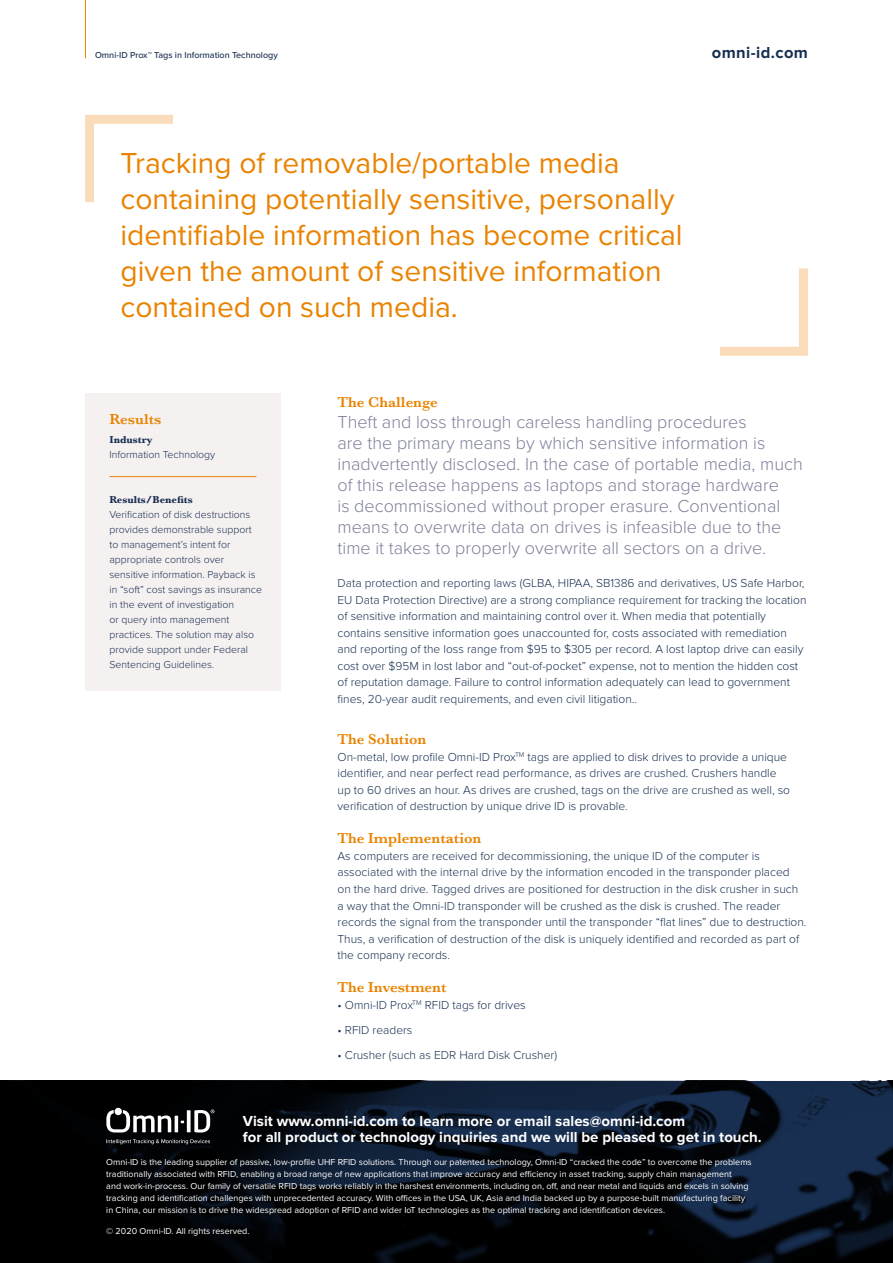
<style>
.page{position:relative;width:893px;height:1263px;background:#fff}
.page>*{position:absolute;margin:0;border:0;box-sizing:border-box;transform-origin:0 0}
.t1{font:30px/36px "Proxima Nova";color:#e98301}
.t2{font:300 18px/21px "Proxima Nova";color:#7f8099}
.t3{font:700 16.5px "Proxima Nova";letter-spacing:.025em;color:#182f51}
.t4{font:700 15px/16.5px "Proxima Nova";color:#fff}
.t5{font:600 15px "Baskerville";color:#e98301}
.t6{font:300 12px/16.5px "Proxima Nova";color:#182f51}
.t7{font:300 10.5px/15px "Proxima Nova";color:#182f51}
.t8{font:700 10.5px "Baskerville";color:#182f51}
.t9{font:9px/12px "Proxima Nova";color:#fff}
.t10{font:500 9px "Proxima Nova";color:#182f51}
</style>
<div class="page">
<svg style="left:85px;top:114px;width:88px;height:88px"></svg>
<svg style="left:720px;top:268px;width:88px;height:88px"></svg>
<div style="left:85px;top:393px;width:196px;height:298px;background:#f6f1f1"></div>
<hr style="left:109px;top:476px;width:147px;height:1px;background:#e98301">
<hr style="left:85px;top:0;width:1px;height:58px;background:#e98301">
<svg style="left:0;top:1081px;width:893px;height:182px;background:#060d17"></svg>
<svg style="left:106px;top:1110px;width:65px;height:22px"></svg>
<hr style="left:175px;top:1116px;width:3px;height:16px;background:#fff">
<svg style="left:187px;top:1110px;width:4px;height:22px"></svg>
<div style="left:115px;top:1108px;width:7px;height:7px;background:#fff;border-radius:50%"></div>
<svg style="left:194px;top:1109px;width:20px;height:23px"></svg>
<svg style="left:106px;top:1139px;width:104px;height:5px"></svg>
<p class="t10" style="left:95px;top:50px;width:184px">Omni-ID Prox™ Tags in Information Technology</p>
<h3 class="t3" style="left:712px;top:43px;width:98px">omni-id.com</h3>
<h1 class="t1" style="left:121px;top:146px;width:564px">Tracking of removable/portable media containing potentially sensitive, personally identifiable information has become critical given the amount of sensitive information contained on such media.</h1>
<p class="t5" style="left:109px;top:408px;width:53px">Results</p>
<p class="t8" style="left:109px;top:434px;width:44px">Industry</p>
<p class="t7" style="left:109px;top:447px;width:107px">Information Technology</p>
<p class="t8" style="left:109px;top:493px;width:85px">Results/Benefits</p>
<p class="t7" style="left:109px;top:507px;width:154px">Verification of disk destructions provides demonstrable support to management’s intent for appropriate controls over sensitive information. Payback is in “soft” cost savings as insurance in the event of investigation<br>or query into management practices. The solution may also provide support under Federal<br>Sentencing Guidelines.</p>
<p class="t5" style="left:338px;top:391px;width:102px">The Challenge</p>
<p class="t2" style="left:338px;top:412px;width:467px">Theft and loss through careless handling procedures<br>are the primary means by which sensitive information is inadvertently disclosed. In the case of portable media, much of this release happens as laptops and storage hardware<br>is decommissioned without proper erasure. Conventional means to overwrite data on drives is infeasible due to the time it takes to properly overwrite all sectors on a drive.</p>
<p class="t6" style="left:338px;top:575px;width:470px">Data protection and reporting laws (GLBA, HIPAA, SB1386 and derivatives, US Safe Harbor, EU Data Protection Directive) are a strong compliance requirement for tracking the location of sensitive information and maintaining control over it. When media that potentially contains sensitive information goes unaccounted for, costs associated with remediation and reporting of the loss range from $95 to $305 per record. A lost laptop drive can easily cost over $95M in lost labor and “out-of-pocket” expense, not to mention the hidden cost of reputation damage. Failure to control information adequately can lead to government fines, 20-year audit requirements, and even civil litigation..</p>
<p class="t5" style="left:338px;top:729px;width:90px">The Solution</p>
<p class="t6" style="left:338px;top:749px;width:454px">On-metal, low profile Omni-ID Prox<sup>TM</sup> tags are applied to disk drives to provide a unique identifier, and near perfect read performance, as drives are crushed. Crushers handle up to 60 drives an hour. As drives are crushed, tags on the drive are crushed as well, so verification of destruction by unique drive ID is provable.</p>
<p class="t5" style="left:338px;top:828px;width:145px">The Implementation</p>
<p class="t6" style="left:338px;top:848px;width:470px">As computers are received for decommissioning, the unique ID of the computer is associated with the internal drive by the information encoded in the transponder placed<br>on the hard drive. Tagged drives are positioned for destruction in the disk crusher in such a way that the Omni-ID transponder will be crushed as the disk is crushed. The reader records the signal from the transponder until the transponder “flat lines” due to destruction.<br>Thus, a verification of destruction of the disk is uniquely identified and recorded as part of the company records.</p>
<p class="t5" style="left:338px;top:976px;width:111px">The Investment</p>
<p class="t6" style="left:338px;top:996px;width:190px">• Omni-ID Prox<sup>TM</sup> RFID tags for drives</p>
<p class="t6" style="left:338px;top:1021px;width:76px">• RFID readers</p>
<p class="t6" style="left:338px;top:1046px;width:221px">• Crusher (such as EDR Hard Disk Crusher)</p>
<p class="t4" style="left:243px;top:1113px;width:520px">Visit www.omni-id.com to learn more or email sales@omni-id.com<br>for all product or technology inquiries and we will be pleased to get in touch.</p>
<p class="t9" style="left:106px;top:1156px;width:647px">Omni-ID is the leading supplier of passive, low-profile UHF RFID solutions. Through our patented technology, Omni-ID “cracked the code” to overcome the problems traditionally associated with RFID, enabling a broad range of new applications that improve accuracy and efficiency in asset tracking, supply chain management<br>and work-in-process. Our family of versatile RFID tags works reliably in the harshest environments, including on, off, and near metal and liquids and excels in solving tracking and identification challenges with unprecedented accuracy. With offices in the USA, UK, Asia and India backed up by a purpose-built manufacturing facility in China, our mission is to drive the widespread adoption of RFID and wider IoT technologies as the optimal tracking and identification devices.</p>
<p class="t9" style="left:106px;top:1225px;width:145px">© 2020 Omni-ID. All rights reserved.</p>
</div>
